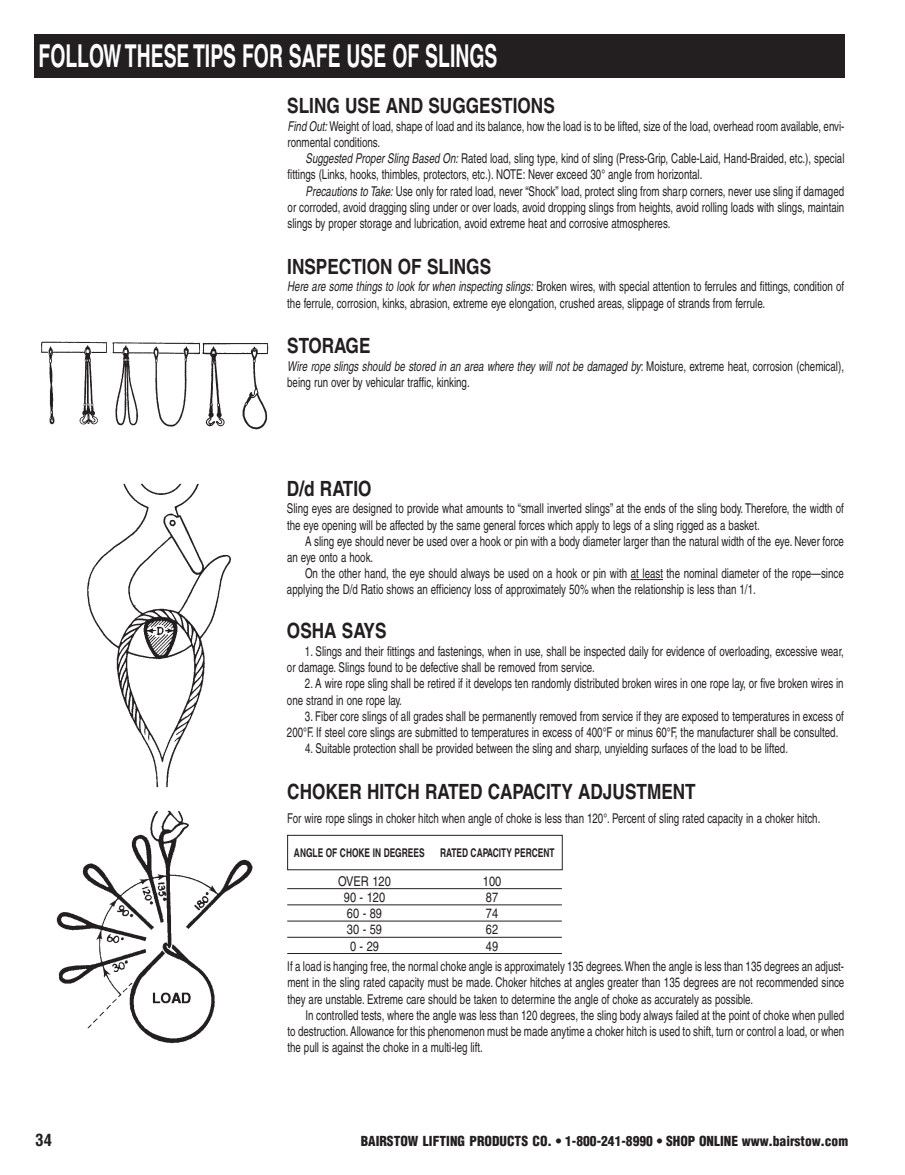
<style>
.page{position:relative;width:905px;height:1175px;background:#fff}
.page>*{position:absolute;margin:0;border:0;box-sizing:border-box;transform-origin:0 0}
.t1{font:700 condensed 31.5px "Helvetica";color:#fff;scale:.75 1}
.t2{font:700 condensed 21px "Helvetica";color:#231f20}
.t3{font:700 condensed 18px "Helvetica";color:#231f20}
.t4{font:700 condensed 16.5px "Helvetica";color:#231f20}
.t5{font:condensed 13.5px/16.2px "Helvetica";color:#231f20;scale:.88 1}
.t6{font:900 13.5px "Helvetica";color:#231f20}
.t7{font:900 condensed 13.5px "Helvetica";color:#231f20}
.t8{font:condensed 13.5px "Helvetica";color:#231f20}
.t9{font:700 condensed 12px "Helvetica";color:#231f20;scale:.85 1}
.s1{font-style:italic}
</style>
<div class="page">
<div style="left:287px;top:835px;width:275px;height:35px;border:1px solid #231f20"></div>
<hr style="left:287px;top:888px;width:275px;height:1px;background:#231f20">
<hr style="left:287px;top:904px;width:275px;height:1px;background:#231f20">
<hr style="left:287px;top:920px;width:275px;height:1px;background:#231f20">
<hr style="left:287px;top:937px;width:275px;height:1px;background:#231f20">
<hr style="left:287px;top:953px;width:275px;height:1px;background:#231f20">
<hr style="left:630px;top:579px;width:33px;height:1px;background:#231f20">
<img style="left:56px;top:810px;width:197px;height:234px">
<div style="left:34px;top:34px;width:810px;height:44px;background:#231f20"></div>
<img style="left:87px;top:483px;width:144px;height:305px">
<img style="left:40px;top:341px;width:229px;height:89px">
<p class="t1" style="left:39px;top:36px;width:613px">FOLLOW THESE TIPS FOR SAFE USE OF SLINGS</p>
<p class="t2" style="left:287px;top:93px;width:269px">SLING USE AND SUGGESTIONS</p>
<p class="t5" style="left:287px;top:118px;width:634px"><span class="s1">Find Out:</span> Weight of load, shape of load and its balance, how the load is to be lifted, size of the load, overhead room available, envi-</p>
<p class="t5" style="left:287px;top:134px;width:107px">ronmental conditions.</p>
<p class="t5" style="left:305px;top:150px;width:614px"><span class="s1">Suggested Proper Sling Based On:</span> Rated load, sling type, kind of sling (Press-Grip, Cable-Laid, Hand-Braided, etc.), special</p>
<p class="t5" style="left:287px;top:166px;width:473px">fittings (Links, hooks, thimbles, protectors, etc.). NOTE: Never exceed 30° angle from horizontal.</p>
<p class="t5" style="left:305px;top:183px;width:613px"><span class="s1">Precautions to Take:</span> Use only for rated load, never “Shock” load, protect sling from sharp corners, never use sling if damaged</p>
<p class="t5" style="left:287px;top:199px;width:634px">or corroded, avoid dragging sling under or over loads, avoid dropping slings from heights, avoid rolling loads with slings, maintain</p>
<p class="t5" style="left:287px;top:215px;width:436px">slings by proper storage and lubrication, avoid extreme heat and corrosive atmospheres.</p>
<p class="t2" style="left:287px;top:253px;width:205px">INSPECTION OF SLINGS</p>
<p class="t5" style="left:287px;top:278px;width:634px"><span class="s1">Here are some things to look for when inspecting slings:</span> Broken wires, with special attention to ferrules and fittings, condition of the ferrule, corrosion, kinks, abrasion, extreme eye elongation, crushed areas, slippage of strands from ferrule.</p>
<p class="t2" style="left:287px;top:333px;width:85px">STORAGE</p>
<p class="t5" style="left:287px;top:358px;width:634px"><span class="s1">Wire rope slings should be stored in an area where they will not be damaged by</span>: Moisture, extreme heat, corrosion (chemical), being run over by vehicular traffic, kinking.</p>
<p class="t2" style="left:287px;top:475px;width:86px">D/d RATIO</p>
<p class="t5" style="left:287px;top:500px;width:634px">Sling eyes are designed to provide what amounts to “small inverted slings” at the ends of the sling body. Therefore, the width of</p>
<p class="t5" style="left:287px;top:517px;width:538px">the eye opening will be affected by the same general forces which apply to legs of a sling rigged as a basket.</p>
<p class="t5" style="left:305px;top:533px;width:614px">A sling eye should never be used over a hook or pin with a body diameter larger than the natural width of the eye. Never force</p>
<p class="t5" style="left:287px;top:549px;width:99px">an eye onto a hook.</p>
<p class="t5" style="left:305px;top:565px;width:613px">On the other hand, the eye should always be used on a hook or pin with at least the nominal diameter of the rope—since</p>
<p class="t5" style="left:287px;top:581px;width:534px">applying the D/d Ratio shows an efficiency loss of approximately 50% when the relationship is less than 1/1.</p>
<p class="t2" style="left:287px;top:618px;width:101px">OSHA SAYS</p>
<p class="t5" style="left:287px;top:643px;width:634px;text-indent:18px">1. Slings and their fittings and fastenings, when in use, shall be inspected daily for evidence of overloading, excessive wear, or damage. Slings found to be defective shall be removed from service.</p>
<p class="t5" style="left:287px;top:675px;width:634px;text-indent:18px">2. A wire rope sling shall be retired if it develops ten randomly distributed broken wires in one rope lay, or five broken wires in one strand in one rope lay.</p>
<p class="t5" style="left:287px;top:708px;width:634px;text-indent:18px">3. Fiber core slings of all grades shall be permanently removed from service if they are exposed to temperatures in excess of<br>200°F. If steel core slings are submitted to temperatures in excess of 400°F or minus 60°F, the manufacturer shall be consulted.</p>
<p class="t5" style="left:305px;top:740px;width:550px">4. Suitable protection shall be provided between the sling and sharp, unyielding surfaces of the load to be lifted.</p>
<p class="t2" style="left:287px;top:779px;width:410px">CHOKER HITCH RATED CAPACITY ADJUSTMENT</p>
<p class="t5" style="left:287px;top:810px;width:607px">For wire rope slings in choker hitch when angle of choke is less than 120°. Percent of sling rated capacity in a choker hitch.</p>
<p class="t9" style="left:294px;top:845px;width:155px">ANGLE OF CHOKE IN DEGREES</p>
<p class="t9" style="left:440px;top:845px;width:136px">RATED CAPACITY PERCENT</p>
<p class="t8" style="left:338px;top:873px;width:54px">OVER 120</p>
<p class="t8" style="left:483px;top:873px;width:20px">100</p>
<p class="t8" style="left:344px;top:889px;width:43px">90 - 120</p>
<p class="t8" style="left:486px;top:889px;width:14px">87</p>
<p class="t8" style="left:347px;top:905px;width:37px">60 - 89</p>
<p class="t8" style="left:486px;top:905px;width:14px">74</p>
<p class="t8" style="left:347px;top:921px;width:37px">30 - 59</p>
<p class="t8" style="left:486px;top:921px;width:14px">62</p>
<p class="t8" style="left:350px;top:938px;width:30px">0 - 29</p>
<p class="t8" style="left:486px;top:938px;width:14px">49</p>
<p class="t5" style="left:287px;top:958px;width:634px">If a load is hanging free, the normal choke angle is approximately 135 degrees.When the angle is less than 135 degrees an adjust-</p>
<p class="t5" style="left:287px;top:974px;width:634px">ment in the sling rated capacity must be made. Choker hitches at angles greater than 135 degrees are not recommended since</p>
<p class="t5" style="left:287px;top:990px;width:530px">they are unstable. Extreme care should be taken to determine the angle of choke as accurately as possible.</p>
<p class="t5" style="left:305px;top:1007px;width:613px">In controlled tests, where the angle was less than 120 degrees, the sling body always failed at the point of choke when pulled</p>
<p class="t5" style="left:287px;top:1023px;width:634px">to destruction. Allowance for this phenomenon must be made anytime a choker hitch is used to shift, turn or control a load, or when</p>
<p class="t5" style="left:287px;top:1039px;width:224px">the pull is against the choke in a multi-leg lift.</p>
<p class="t3" style="left:47px;top:1128px;width:10px">8</p>
<p class="t4" style="left:35px;top:1130px;width:18px">34</p>
<p class="t7" style="left:360px;top:1133px;width:489px">BAIRSTOW LIFTING PRODUCTS CO. • 1-800-241-8990 • SHOP ONLINE www.bairstow.com</p>
<p class="t6" style="left:102px;top:1133px;width:676px">BAIRSTOW LIFTING PRODUCTS CO. • 1-800-241-8990 • ATLANTA AREA CALL 404-351-2600</p>
</div>
